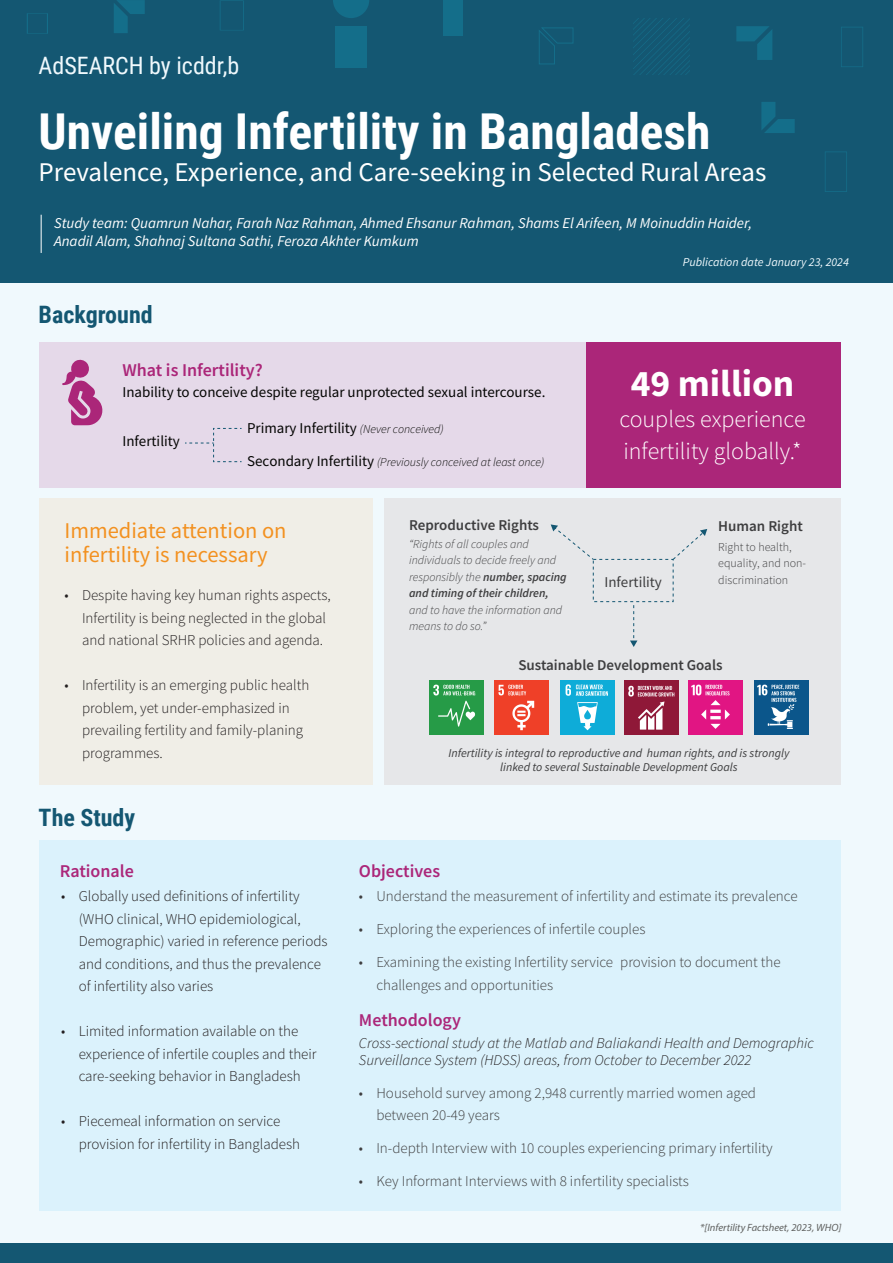
<style>
.page{position:relative;width:893px;height:1263px;background:#fff}
.page>*{position:absolute;margin:0;border:0;box-sizing:border-box;transform-origin:0 0}
.t1{font:700 49.5px "Roboto Condensed";color:#fff}
.t2{font:700 37.5px "Source Sans Pro";color:#fff}
.t3{font:27px "Source Sans Pro";color:#fff}
.t4{font:300 24px/31.5px "Source Sans Pro";color:#fff}
.t5{font:700 24px "Roboto Condensed";color:#145772}
.t6{font:24px "Roboto Condensed";color:#f0f9fd}
.t7{font:22.5px/24px "Source Sans Pro";color:#f39120}
.t8{font:600 18px "Source Sans Pro";color:#ab2679}
.t9{font:300 15px/22.5px "Source Sans Pro";color:#231f20}
.t10{font:300 15px/22.5px "Source Sans Pro";color:#3e3e3f}
.t11{font:italic 15px/18px "Source Sans Pro";color:#fff}
.t12{font:italic 300 15px/16.5px "Source Sans Pro";color:#231f20}
.t13{font:15px "Source Sans Pro";color:#040503}
.t14{font:600 15px "Source Sans Pro";color:#3e3e3f}
.t15{font:15px "Source Sans Pro";color:#3e3e3f}
.t16{font:italic 300 12px/16.5px "Source Sans Pro";color:#3e3e3f}
.t17{font:italic 12px/13.5px "Source Sans Pro";color:#3e3e3f;text-align:center}
.t18{font:italic 300 12px "Source Sans Pro";color:#040503}
.t19{font:300 12px/16.5px "Source Sans Pro";color:#3e3e3f}
.t20{font:italic 12px "Source Sans Pro";color:#f0f9fd}
.t21{font:italic 10.5px "Myriad Pro";color:#606160}
.s1{font-weight:300;font-style:italic;font-size:12px}
.s2{font-weight:400;font-style:normal;font-size:15px}
.s3{font-weight:600}
</style>
<div class="page">
<div style="left:0;top:0;width:892px;height:1263px;background:#f0f9fd"></div>
<div style="left:384px;top:498px;width:457px;height:287px;background:#e6e7e9"></div>
<div style="left:39px;top:840px;width:802px;height:371px;background:#dbf2fc"></div>
<div style="left:39px;top:498px;width:334px;height:287px;background:#f0eee7"></div>
<div style="left:0;top:0;width:893px;height:283px;background:#145772"></div>
<svg style="left:220px;top:0;width:24px;height:30px"></svg>
<svg style="left:333px;top:0;width:36px;height:18px"></svg>
<div style="left:335px;top:26px;width:32px;height:42px;background:#146e8a"></div>
<div style="left:444px;top:0;width:19px;height:36px;background:#146e8a"></div>
<svg style="left:27px;top:13px;width:21px;height:21px"></svg>
<svg style="left:114px;top:0;width:31px;height:33px"></svg>
<svg style="left:634px;top:19px;width:56px;height:56px"></svg>
<svg style="left:736px;top:26px;width:36px;height:34px"></svg>
<svg style="left:539px;top:27px;width:35px;height:37px"></svg>
<div style="left:586px;top:342px;width:255px;height:146px;background:#ab2679"></div>
<img style="left:430px;top:680px;width:54px;height:54px">
<img style="left:494px;top:680px;width:54px;height:54px">
<img style="left:560px;top:680px;width:54px;height:54px">
<img style="left:624px;top:680px;width:54px;height:54px">
<img style="left:754px;top:680px;width:54px;height:54px">
<img style="left:689px;top:680px;width:54px;height:54px">
<div style="left:39px;top:342px;width:566px;height:146px;background:#e5d9e9"></div>
<svg style="left:551px;top:524px;width:43px;height:36px"></svg>
<svg style="left:185px;top:428px;width:57px;height:34px"></svg>
<svg style="left:672px;top:529px;width:35px;height:31px"></svg>
<svg style="left:630px;top:605px;width:7px;height:42px"></svg>
<div style="left:0;top:1243px;width:893px;height:20px;background:#145772"></div>
<svg style="left:825px;top:151px;width:22px;height:41px"></svg>
<svg style="left:841px;top:27px;width:22px;height:40px"></svg>
<svg style="left:761px;top:102px;width:34px;height:31px"></svg>
<svg style="left:62px;top:359px;width:41px;height:66px"></svg>
<hr style="left:41px;top:215px;width:1px;height:38px;background:#fff">
<h3 class="t6" style="left:39px;top:49px;width:202px">AdSEARCH by icddr,b</h3>
<h1 class="t1" style="left:39px;top:96px;width:673px">Unveiling Infertility in Bangladesh</h1>
<h3 class="t3" style="left:39px;top:154px;width:729px">Prevalence, Experience, and Care-seeking in Selected Rural Areas</h3>
<p class="t11" style="left:54px;top:214px;width:699px">Study team: Quamrun Nahar, Farah Naz Rahman, Ahmed Ehsanur Rahman, Shams El Arifeen, M Moinuddin Haider,<br>Anadil Alam, Shahnaj Sultana Sathi, Feroza Akhter Kumkum</p>
<h3 class="t5" style="left:39px;top:298px;width:116px">Background</h3>
<p class="t8" style="left:122px;top:358px;width:142px">What is Infertility?</p>
<p class="t13" style="left:122px;top:383px;width:424px">Inability to conceive despite regular unprotected sexual intercourse.</p>
<p class="t13" style="left:247px;top:419px;width:198px">Primary Infertility <span class="s1">(Never conceived)</span></p>
<p class="t18" style="left:247px;top:454px;width:299px"><span class="s2">Secondary Infertility</span> (Previously conceived at least once)</p>
<p class="t13" style="left:122px;top:431px;width:59px">Infertility</p>
<p class="t20" style="left:683px;top:254px;width:167px">Publication date January 23, 2024</p>
<h2 class="t2" style="left:631px;top:358px;width:165px">49 million</h2>
<h3 class="t4" style="left:619px;top:404px;width:188px">couples experience infertility globally.*</h3>
<h3 class="t7" style="left:65px;top:518px;width:223px">Immediate attention on infertility is necessary</h3>
<p class="t14" style="left:409px;top:515px;width:132px">Reproductive Rights</p>
<p class="t14" style="left:718px;top:516px;width:86px">Human Right</p>
<p class="t16" style="left:409px;top:536px;width:159px">“Rights of all couples and individuals to decide freely and responsibly the <span class="s3">number, spacing and timing of their children,</span></p>
<p class="t16" style="left:409px;top:602px;width:155px">and to have the information and means to do so.”</p>
<p class="t19" style="left:718px;top:539px;width:89px">Right to health, equality, and non&shy;discrimination</p>
<p class="t15" style="left:604px;top:572px;width:59px">Infertility</p>
<p class="t9" style="left:82px;top:584px;width:250px;text-indent:-17px">• Despite having key human rights aspects,<br>Infertility is being neglected in the global and national SRHR policies and agenda.</p>
<p class="t9" style="left:82px;top:674px;width:229px;text-indent:-17px">• Infertility is an emerging public health problem, yet under-emphasized in prevailing fertility and family-planing programmes.</p>
<p class="t14" style="left:518px;top:655px;width:206px">Sustainable Development Goals</p>
<p class="t17" style="left:448px;top:746px;width:343px">Infertility is integral to reproductive and human rights, and is strongly linked to several Sustainable Development Goals</p>
<h3 class="t5" style="left:39px;top:800px;width:98px">The Study</h3>
<p class="t8" style="left:60px;top:859px;width:76px">Rationale</p>
<p class="t9" style="left:79px;top:885px;width:250px;text-indent:-17px">• Globally used definitions of infertility (WHO clinical, WHO epidemiological, Demographic) varied in reference periods and conditions, and thus the prevalence of infertility also varies</p>
<p class="t9" style="left:79px;top:1020px;width:240px;text-indent:-17px">• Limited information available on the experience of infertile couples and their care-seeking behavior in Bangladesh</p>
<p class="t9" style="left:79px;top:1110px;width:223px;text-indent:-17px">• Piecemeal information on service provision for infertility in Bangladesh</p>
<p class="t8" style="left:359px;top:859px;width:83px">Objectives</p>
<p class="t10" style="left:359px;top:885px;width:440px">• Understand the measurement of infertility and estimate its prevalence</p>
<p class="t10" style="left:359px;top:918px;width:288px">• Exploring the experiences of infertile couples</p>
<p class="t10" style="left:376px;top:951px;width:406px;text-indent:-17px">• Examining the existing Infertility service provision to document the challenges and opportunities</p>
<p class="t8" style="left:359px;top:1008px;width:104px">Methodology</p>
<p class="t12" style="left:359px;top:1035px;width:456px">Cross-sectional study at the Matlab and Baliakandi Health and Demographic<br>Surveillance System (HDSS) areas, from October to December 2022</p>
<p class="t10" style="left:376px;top:1082px;width:381px;text-indent:-17px">• Household survey among 2,948 currently married women aged between 20-49 years</p>
<p class="t10" style="left:359px;top:1137px;width:415px">• In-depth Interview with 10 couples experiencing primary infertility</p>
<p class="t10" style="left:359px;top:1170px;width:331px">• Key Informant Interviews with 8 infertility specialists</p>
<p class="t21" style="left:700px;top:1221px;width:143px">*[Infertility Factsheet, 2023, WHO]</p>
</div>
